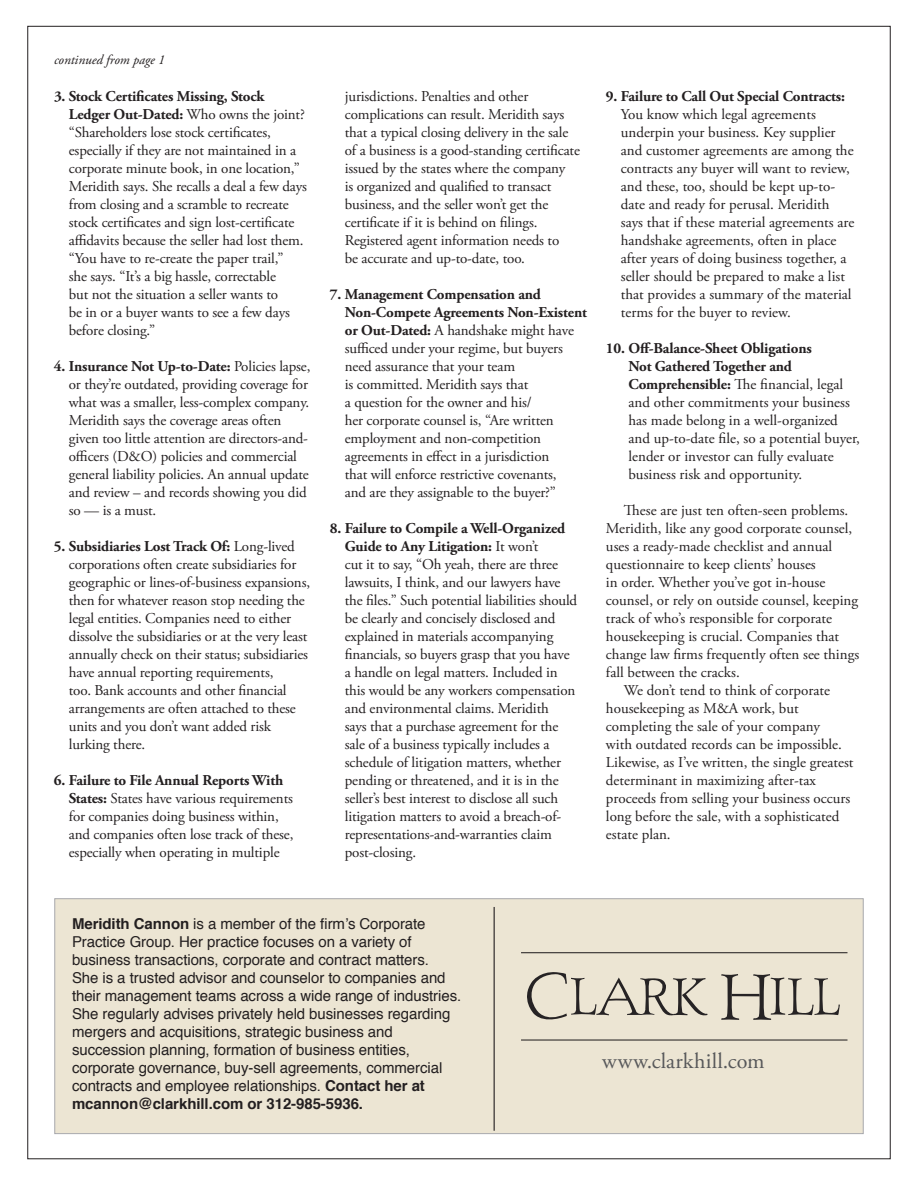
<style>
.page{position:relative;width:918px;height:1188px;background:#fff}
.page>*{position:absolute;margin:0;border:0;box-sizing:border-box;transform-origin:0 0}
.t1{font:22.05px "Adobe Garamond Pro";letter-spacing:.01em;color:#57585a}
.t2{font:15px/18px "Adobe Garamond Pro";letter-spacing:-.01em;color:#231f20}
.t3{font:15px/18px "Helvetica";letter-spacing:-.005em;color:#231f20}
.t4{font:700 15px "Adobe Garamond Pro";letter-spacing:-.01em;color:#231f20}
.t5{font:italic 13.5px "Adobe Garamond Pro";color:#231f20}
.s1{font-weight:700}
</style>
<div class="page">
<div style="left:54px;top:898px;width:810px;height:236px;background:#ece5d3;border:1px solid #a8a9ad"></div>
<hr style="left:494px;top:907px;width:1px;height:224px;background:#231f20">
<hr style="left:521px;top:952px;width:327px;height:1px;background:#231f20">
<hr style="left:521px;top:1040px;width:327px;height:1px;background:#231f20">
<svg style="left:527px;top:972px;width:181px;height:48px"></svg>
<svg style="left:721px;top:974px;width:119px;height:46px"></svg>
<p class="t5" style="left:54px;top:51px;width:113px">continued from page 1</p>
<p class="t2" style="left:69px;top:88px;width:240px;text-indent:-15px"><span class="s1">3. Stock Certificates Missing, Stock Ledger Out-Dated:</span> Who owns the joint? “Shareholders lose stock certificates, especially if they are not maintained in a corporate minute book, in one location,” Meridith says. She recalls a deal a few days from closing and a scramble to recreate stock certificates and sign lost-certificate affidavits because the seller had lost them. “You have to re-create the paper trail,”<br>she says. “It’s a big hassle, correctable<br>but not the situation a seller wants to<br>be in or a buyer wants to see a few days before closing.”</p>
<p class="t2" style="left:69px;top:358px;width:243px;text-indent:-15px"><span class="s1">4. Insurance Not Up-to-Date:</span> Policies lapse, or they’re outdated, providing coverage for what was a smaller, less-complex company.<br>Meridith says the coverage areas often given too little attention are directors-and&shy;officers (D&amp;O) policies and commercial general liability policies. An annual update and review – and records showing you did so — is a must.</p>
<p class="t2" style="left:69px;top:538px;width:243px;text-indent:-15px"><span class="s1">5. Subsidiaries Lost Track Of:</span> Long-lived corporations often create subsidiaries for geographic or lines-of-business expansions, then for whatever reason stop needing the legal entities. Companies need to either dissolve the subsidiaries or at the very least annually check on their status; subsidiaries have annual reporting requirements,<br>too. Bank accounts and other financial arrangements are often attached to these units and you don’t want added risk lurking there.</p>
<p class="t2" style="left:69px;top:772px;width:226px;text-indent:-15px"><span class="s1">6. Failure to File Annual Reports With States:</span> States have various requirements for companies doing business within, and companies often lose track of these, especially when operating in multiple</p>
<p class="t2" style="left:345px;top:88px;width:237px">jurisdictions. Penalties and other complications can result. Meridith says that a typical closing delivery in the sale of a business is a good-standing certificate issued by the states where the company<br>is organized and qualified to transact business, and the seller won’t get the certificate if it is behind on filings.<br>Registered agent information needs to<br>be accurate and up-to-date, too.</p>
<p class="t2" style="left:345px;top:286px;width:244px;text-indent:-15px"><span class="s1">7. Management Compensation and Non-Compete Agreements Non-Existent or Out-Dated:</span> A handshake might have sufficed under your regime, but buyers need assurance that your team<br>is committed. Meridith says that<br>a question for the owner and his/<br>her corporate counsel is, “Are written employment and non-competition agreements in effect in a jurisdiction<br>that will enforce restrictive covenants,<br>and are they assignable to the buyer?”</p>
<p class="t2" style="left:345px;top:520px;width:234px;text-indent:-15px"><span class="s1">8. Failure to Compile a Well-Organized Guide to Any Litigation:</span> It won’t<br>cut it to say, “Oh yeah, there are three lawsuits, I think, and our lawyers have the files.” Such potential liabilities should be clearly and concisely disclosed and explained in materials accompanying financials, so buyers grasp that you have a handle on legal matters. Included in this would be any workers compensation and environmental claims. Meridith<br>says that a purchase agreement for the sale of a business typically includes a schedule of litigation matters, whether pending or threatened, and it is in the seller’s best interest to disclose all such litigation matters to avoid a breach-of&shy;representations-and-warranties claim post-closing.</p>
<p class="t4" style="left:606px;top:88px;width:241px">9. Failure to Call Out Special Contracts:</p>
<p class="t2" style="left:621px;top:106px;width:235px">You know which legal agreements underpin your business. Key supplier and customer agreements are among the contracts any buyer will want to review, and these, too, should be kept up-to&shy;date and ready for perusal. Meridith says that if these material agreements are handshake agreements, often in place after years of doing business together, a seller should be prepared to make a list that provides a summary of the material terms for the buyer to review.</p>
<p class="t2" style="left:628px;top:340px;width:233px;text-indent:-22px"><span class="s1">10. Off-Balance-Sheet Obligations<br>Not Gathered Together and Comprehensible:</span> The financial, legal and other commitments your business has made belong in a well-organized and up-to-date file, so a potential buyer, lender or investor can fully evaluate business risk and opportunity.</p>
<p class="t2" style="left:624px;top:502px;width:226px">These are just ten often-seen problems.</p>
<p class="t2" style="left:606px;top:520px;width:248px">Meridith, like any good corporate counsel,</p>
<p class="t2" style="left:606px;top:538px;width:228px">uses a ready-made checklist and annual</p>
<p class="t2" style="left:606px;top:556px;width:211px">questionnaire to keep clients’ houses</p>
<p class="t2" style="left:606px;top:574px;width:221px">in order. Whether you’ve got in-house</p>
<p class="t2" style="left:606px;top:592px;width:254px">counsel, or rely on outside counsel, keeping</p>
<p class="t2" style="left:606px;top:610px;width:228px">track of who’s responsible for corporate</p>
<p class="t2" style="left:606px;top:628px;width:235px">housekeeping is crucial. Companies that</p>
<p class="t2" style="left:606px;top:646px;width:255px">change law firms frequently often see things</p>
<p class="t2" style="left:606px;top:664px;width:135px">fall between the cracks.</p>
<p class="t2" style="left:624px;top:682px;width:207px">We don’t tend to think of corporate</p>
<p class="t2" style="left:606px;top:700px;width:194px">housekeeping as M&amp;A work, but</p>
<p class="t2" style="left:606px;top:718px;width:216px">completing the sale of your company</p>
<p class="t2" style="left:606px;top:736px;width:237px">with outdated records can be impossible.</p>
<p class="t2" style="left:606px;top:754px;width:249px">Likewise, as I’ve written, the single greatest</p>
<p class="t2" style="left:606px;top:772px;width:211px">determinant in maximizing after-tax</p>
<p class="t2" style="left:606px;top:790px;width:246px">proceeds from selling your business occurs</p>
<p class="t2" style="left:606px;top:808px;width:235px">long before the sale, with a sophisticated</p>
<p class="t2" style="left:606px;top:826px;width:66px">estate plan.</p>
<p class="t3" style="left:72px;top:915px;width:391px"><span class="s1">Meridith Cannon</span> is a member of the firm’s Corporate Practice Group. Her practice focuses on a variety of business transactions, corporate and contract matters.<br>She is a trusted advisor and counselor to companies and their management teams across a wide range of industries.<br>She regularly advises privately held businesses regarding mergers and acquisitions, strategic business and succession planning, formation of business entities, corporate governance, buy-sell agreements, commercial contracts and employee relationships. <span class="s1">Contact her at mcannon@clarkhill.com or 312-985-5936.</span></p>
<h1 class="t1" style="left:602px;top:1048px;width:164px">www.clarkhill.com</h1>
</div>
